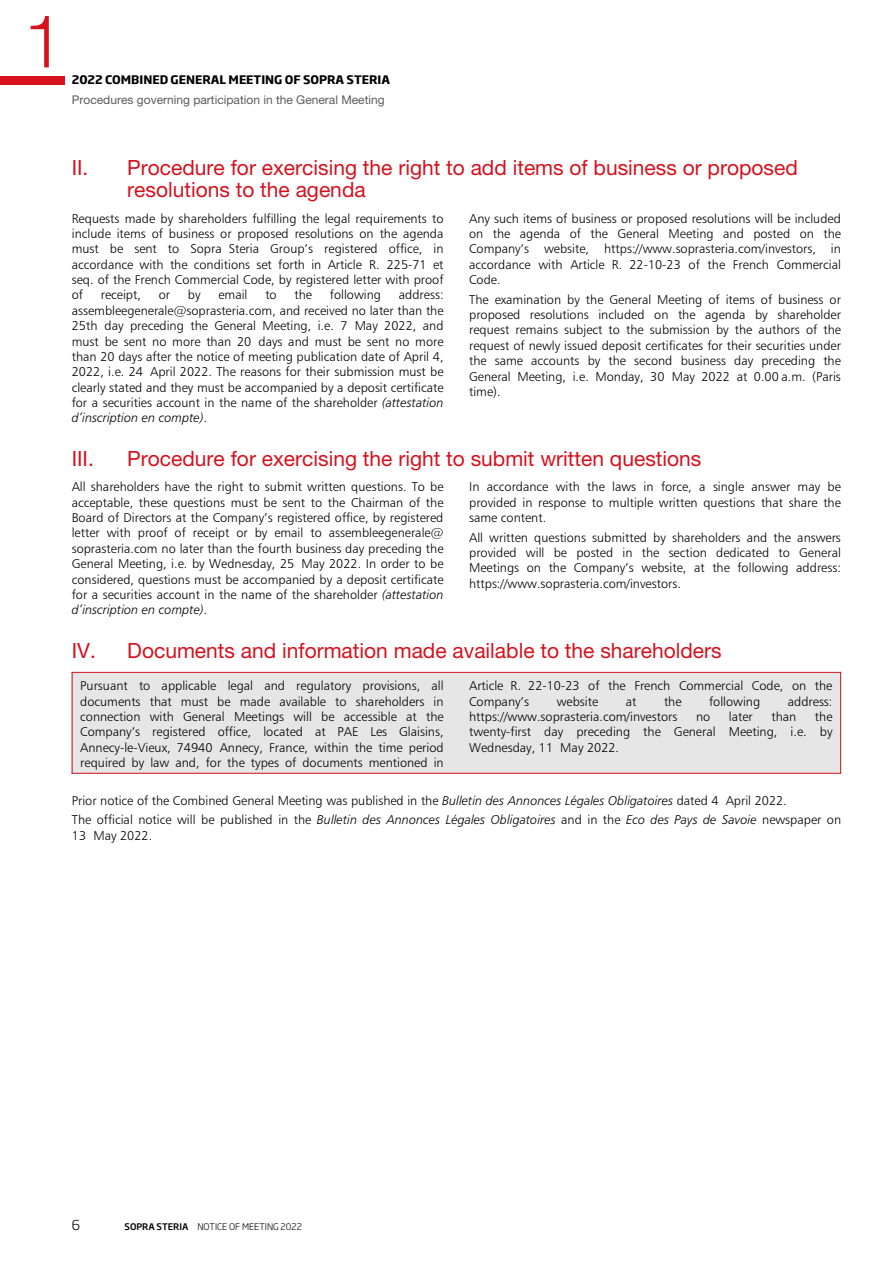
<style>
.page{position:relative;width:893px;height:1263px;background:#fff}
.page>*{position:absolute;margin:0;border:0;box-sizing:border-box;transform-origin:0 0}
.t1{font:300 73.5px "Helvetica Neue LT Std";color:#d5121e}
.t2{font:21px/22.5px "Helvetica Neue LT Std";color:#d5121e}
.t3{font:300 13.5px "Soho Gothic Pro";color:#000}
.t4{font:12.75px/15.5px "Humanist 777 BT Light B";color:#000;text-align:justify}
.t5{font:12.75px "Humanist 777 BT Light Italic B";color:#000}
.t6{font:12px "Helvetica Neue LT Std";color:rgb(0 0 0/.65)}
.t7{font:700 11.7px "Soho Gothic Pro";color:#000}
.t8{font:300 9px "Soho Gothic Pro";color:#000}
.s1{font-family:"Humanist 777 BT Light Italic B"}
.s2{font-family:"Humanist 777 BT Light B"}
.s3{font-weight:500}
</style>
<div class="page">
<div style="left:0;top:76px;width:64px;height:9px;background:#d5121e"></div>
<div style="left:72px;top:672px;width:769px;height:102px;background:#e6e6e6"></div>
<hr style="left:72px;top:672px;width:1px;height:101px;background:#d5121e">
<hr style="left:840px;top:672px;width:1px;height:101px;background:#d5121e">
<hr style="left:72px;top:672px;width:769px;height:1px;background:#d5121e">
<hr style="left:72px;top:773px;width:769px;height:1px;background:#d5121e">
<h1 class="t1" style="left:23px;top:-4px;width:42px">1</h1>
<p class="t7" style="left:72px;top:70px;width:320px">2022 COMBINED GENERAL MEETING OF SOPRA STERIA</p>
<p class="t6" style="left:72px;top:92px;width:314px">Procedures governing participation in the General Meeting</p>
<h2 class="t2" style="left:127px;top:156px;width:672px;text-indent:-56px">II. Procedure for exercising the right to add items of business or proposed resolutions to the agenda</h2>
<p class="t4" style="left:72px;top:210px;width:373px">Requests made by shareholders fulfilling the legal requirements to include items of business or proposed resolutions on the agenda must be sent to Sopra Steria Group’s registered office, in accordance with the conditions set forth in Article R. 225-71 et seq. of the French Commercial Code, by registered letter with proof of</p>
<p class="t4" style="left:469px;top:210px;width:373px">Any such items of business or proposed resolutions will be included on the agenda of the General Meeting and posted on the Company’s website, https://www.soprasteria.com/investors, in accordance with Article R. 22-10-23 of the French Commercial Code.</p>
<p class="t4" style="left:469px;top:291px;width:373px">The examination by the General Meeting of items of business or proposed resolutions included on the agenda by shareholder request remains subject to the submission by the authors of the request of newly issued deposit certificates for their securities under the same accounts by the second business day preceding the General Meeting, i.e. Monday, 30 May 2022 at 0.00 a.m. (Paris time).</p>
<p class="t4" style="left:101px;top:287px;width:42px">receipt,</p>
<p class="t4" style="left:159px;top:287px;width:13px">or</p>
<p class="t4" style="left:188px;top:287px;width:14px">by</p>
<p class="t4" style="left:218px;top:287px;width:31px">email</p>
<p class="t4" style="left:265px;top:287px;width:13px">to</p>
<p class="t4" style="left:295px;top:287px;width:19px">the</p>
<p class="t4" style="left:330px;top:287px;width:53px">following</p>
<p class="t4" style="left:72px;top:287px;width:373px;text-indent:327px">address: assembleegenerale@soprasteria.com, and received no later than the 25th day preceding the General Meeting, i.e. 7 May 2022, and must be sent no more than 20 days and must be sent no more than 20 days after the notice of meeting publication date of April 4, 2022, i.e. 24 April 2022. The reasons for their submission must be clearly stated and they must be accompanied by a deposit certificate for a securities account in the name of the shareholder <span class="s1">(attestation</span></p>
<p class="t5" style="left:72px;top:410px;width:137px">d’inscription en compte)<span class="s2">.</span></p>
<h2 class="t2" style="left:72px;top:447px;width:24px">III.</h2>
<h2 class="t2" style="left:127px;top:447px;width:576px">Procedure for exercising the right to submit written questions</h2>
<p class="t4" style="left:72px;top:479px;width:373px">All shareholders have the right to submit written questions. To be acceptable, these questions must be sent to the Chairman of the Board of Directors at the Company’s registered office, by registered letter with proof of receipt or by email to assembleegenerale@ soprasteria.com no later than the fourth business day preceding the General Meeting, i.e. by Wednesday, 25 May 2022. In order to be considered, questions must be accompanied by a deposit certificate for a securities account in the name of the shareholder <span class="s1">(attestation</span></p>
<p class="t5" style="left:72px;top:602px;width:137px">d’inscription en compte)<span class="s2">.</span></p>
<p class="t4" style="left:469px;top:479px;width:373px">In accordance with the laws in force, a single answer may be provided in response to multiple written questions that share the same content.</p>
<p class="t4" style="left:469px;top:529px;width:373px">All written questions submitted by shareholders and the answers provided will be posted in the section dedicated to General Meetings on the Company’s website, at the following address: https://www.soprasteria.com/investors.</p>
<h2 class="t2" style="left:72px;top:639px;width:651px">IV. Documents and information made available to the shareholders</h2>
<p class="t4" style="left:80px;top:678px;width:365px">Pursuant to applicable legal and regulatory provisions, all</p>
<p class="t4" style="left:469px;top:678px;width:365px">Article R. 22-10-23 of the French Commercial Code, on the</p>
<p class="t4" style="left:80px;top:693px;width:365px">documents that must be made available to shareholders in</p>
<p class="t4" style="left:469px;top:693px;width:62px">Company’s</p>
<p class="t4" style="left:557px;top:693px;width:43px">website</p>
<p class="t4" style="left:626px;top:693px;width:12px">at</p>
<p class="t4" style="left:664px;top:693px;width:19px">the</p>
<p class="t4" style="left:709px;top:693px;width:53px">following</p>
<p class="t4" style="left:788px;top:693px;width:46px">address:</p>
<p class="t4" style="left:80px;top:709px;width:365px">connection with General Meetings will be accessible at the</p>
<p class="t4" style="left:469px;top:709px;width:210px">https://www.soprasteria.com/investors</p>
<p class="t4" style="left:696px;top:709px;width:16px">no</p>
<p class="t4" style="left:729px;top:709px;width:25px">later</p>
<p class="t4" style="left:771px;top:709px;width:26px">than</p>
<p class="t4" style="left:815px;top:709px;width:19px">the</p>
<p class="t4" style="left:80px;top:724px;width:365px">Company’s registered office, located at PAE Les Glaisins,</p>
<p class="t4" style="left:469px;top:724px;width:365px">twenty-first day preceding the General Meeting, i.e. by</p>
<p class="t4" style="left:80px;top:739px;width:365px">Annecy-le-Vieux, 74940 Annecy, France, within the time period</p>
<p class="t4" style="left:469px;top:739px;width:151px">Wednesday, 11 May 2022.</p>
<p class="t4" style="left:80px;top:755px;width:365px">required by law and, for the types of documents mentioned in</p>
<p class="t4" style="left:72px;top:790px;width:771px;line-height:19.6px">Prior notice of the Combined General Meeting was published in the <span class="s1">Bulletin des Annonces Légales Obligatoires</span> dated 4 April 2022.<br>The official notice will be published in the <span class="s1">Bulletin des Annonces Légales Obligatoires</span> and in the <span class="s1">Eco des Pays de Savoie</span> newspaper on</p>
<p class="t4" style="left:72px;top:827px;width:82px">13 May 2022.</p>
<p class="t3" style="left:72px;top:1215px;width:10px">6</p>
<p class="t8" style="left:124px;top:1220px;width:179px"><span class="s3">SOPRA STERIA</span> NOTICE OF MEETING 2022</p>
</div>
